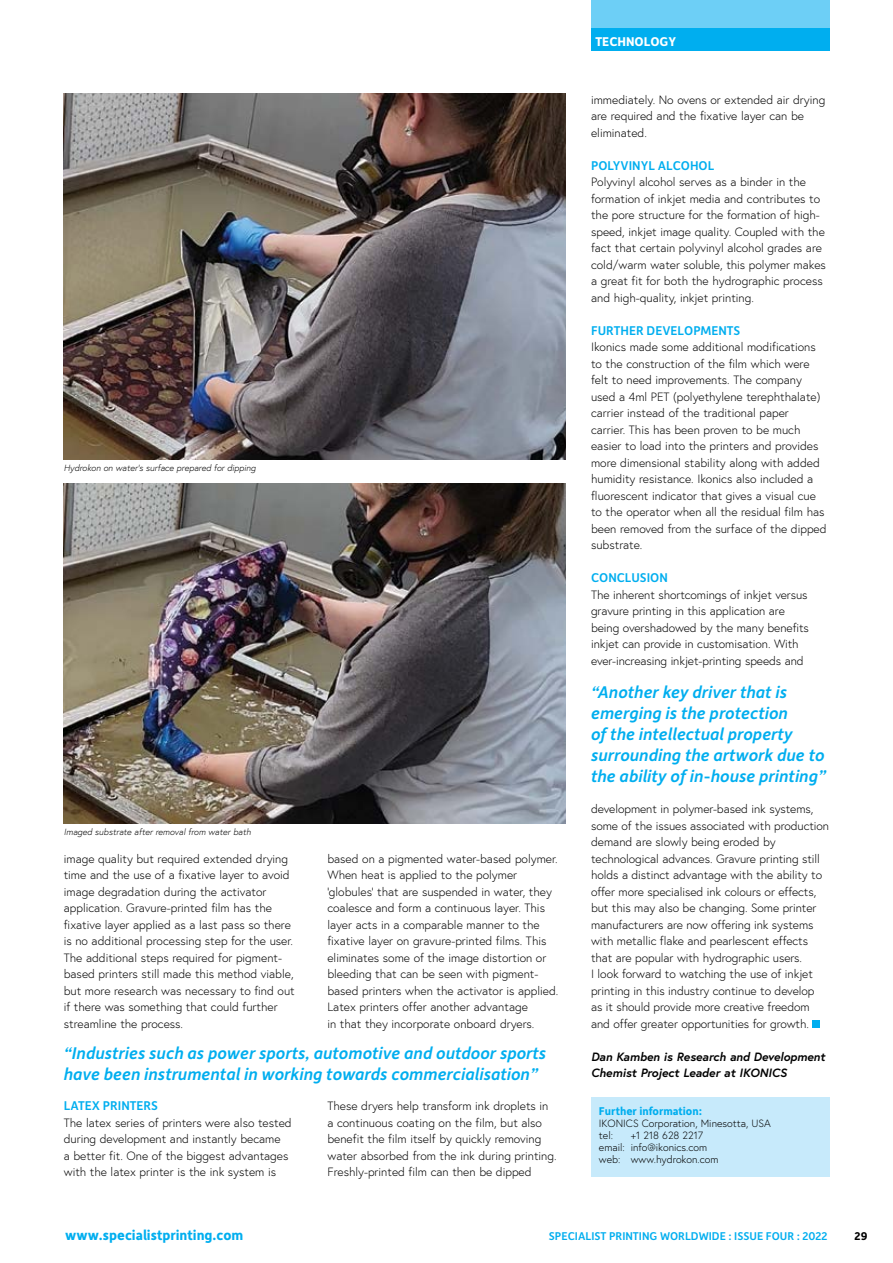
<style>
.page{position:relative;width:893px;height:1263px;background:#fff}
.page>*{position:absolute;margin:0;border:0;box-sizing:border-box;transform-origin:0 0}
.t1{font:italic 500 18px/21px "Depot New";color:#00aeef}
.t2{font:700 15px "Depot New";color:#00aeef}
.t3{font:500 13.5px "Depot New";color:#00aeef}
.t4{font:700 13.5px "Depot New";color:#fff}
.t5{font:300 12px/16.5px "Europa";color:#000}
.t6{font:italic 700 12px/16.5px "Europa";color:#000}
.t7{font:500 12px "Depot New";color:#00aeef}
.t8{font:700 12px "Depot New";color:#00aeef}
.t9{font:700 12px "Depot New";color:#000}
.t10{font:300 10.5px/12px "Europa";color:#000}
.t11{font:italic 300 9px "Europa";color:#000}
</style>
<div class="page">
<div style="left:591px;top:0;width:238px;height:51px;background:#6dcff6"></div>
<div style="left:591px;top:28px;width:238px;height:23px;background:#00aeef"></div>
<div style="left:591px;top:1097px;width:238px;height:79px;background:#c7eafb"></div>
<img style="left:64px;top:94px;width:502px;height:365px">
<img style="left:64px;top:484px;width:502px;height:339px">
<div style="left:812px;top:1020px;width:8px;height:8px;background:#00aeef"></div>
<p class="t11" style="left:64px;top:462px;width:194px">Hydrokon on water’s surface prepared for dipping</p>
<p class="t11" style="left:64px;top:826px;width:189px">Imaged substrate after removal from water bath</p>
<p class="t5" style="left:64px;top:850px;width:232px">image quality but required extended drying time and the use of a fixative layer to avoid image degradation during the activator application. Gravure-printed film has the fixative layer applied as a last pass so there is no additional processing step for the user.<br>The additional steps required for pigment&shy;based printers still made this method viable, but more research was necessary to find out if there was something that could further streamline the process.</p>
<p class="t5" style="left:327px;top:850px;width:233px">based on a pigmented water-based polymer.<br>When heat is applied to the polymer ‘globules’ that are suspended in water, they coalesce and form a continuous layer. This layer acts in a comparable manner to the fixative layer on gravure-printed films. This eliminates some of the image distortion or bleeding that can be seen with pigment&shy;based printers when the activator is applied.<br>Latex printers offer another advantage<br>in that they incorporate onboard dryers.</p>
<h1 class="t1" style="left:64px;top:1041px;width:484px">“Industries such as power sports, automotive and outdoor sports have been instrumental in working towards commercialisation”</h1>
<p class="t3" style="left:64px;top:1097px;width:96px">LATEX PRINTERS</p>
<p class="t5" style="left:64px;top:1114px;width:229px">The latex series of printers were also tested during development and instantly became<br>a better fit. One of the biggest advantages with the latex printer is the ink system is</p>
<p class="t5" style="left:327px;top:1097px;width:231px">These dryers help transform ink droplets in a continuous coating on the film, but also benefit the film itself by quickly removing water absorbed from the ink during printing.<br>Freshly-printed film can then be dipped</p>
<p class="t4" style="left:595px;top:32px;width:82px">TECHNOLOGY</p>
<p class="t5" style="left:591px;top:91px;width:236px">immediately. No ovens or extended air drying are required and the fixative layer can be eliminated.</p>
<p class="t3" style="left:591px;top:156px;width:125px">POLYVINYL ALCOHOL</p>
<p class="t5" style="left:591px;top:173px;width:236px">Polyvinyl alcohol serves as a binder in the formation of inkjet media and contributes to the pore structure for the formation of high&shy;speed, inkjet image quality. Coupled with the fact that certain polyvinyl alcohol grades are cold/warm water soluble, this polymer makes a great fit for both the hydrographic process and high-quality, inkjet printing.</p>
<p class="t3" style="left:591px;top:321px;width:151px">FURTHER DEVELOPMENTS</p>
<p class="t5" style="left:591px;top:338px;width:237px">Ikonics made some additional modifications to the construction of the film which were felt to need improvements. The company used a 4ml PET (polyethylene terephthalate) carrier instead of the traditional paper<br>carrier. This has been proven to be much easier to load into the printers and provides more dimensional stability along with added humidity resistance. Ikonics also included a fluorescent indicator that gives a visual cue to the operator when all the residual film has been removed from the surface of the dipped substrate.</p>
<p class="t3" style="left:591px;top:569px;width:78px">CONCLUSION</p>
<p class="t5" style="left:591px;top:586px;width:219px">The inherent shortcomings of inkjet versus gravure printing in this application are being overshadowed by the many benefits inkjet can provide in customisation. With ever-increasing inkjet-printing speeds and</p>
<h1 class="t1" style="left:591px;top:681px;width:237px">“Another key driver that is emerging is the protection<br>of the intellectual property surrounding the artwork due to the ability of in-house printing”</h1>
<p class="t5" style="left:591px;top:800px;width:240px">development in polymer-based ink systems, some of the issues associated with production demand are slowly being eroded by technological advances. Gravure printing still holds a distinct advantage with the ability to offer more specialised ink colours or effects, but this may also be changing. Some printer manufacturers are now offering ink systems with metallic flake and pearlescent effects that are popular with hydrographic users.<br>I look forward to watching the use of inkjet printing in this industry continue to develop<br>as it should provide more creative freedom and offer greater opportunities for growth.</p>
<p class="t6" style="left:591px;top:1048px;width:235px">Dan Kamben is Research and Development<br>Chemist Project Leader at IKONICS</p>
<p class="t8" style="left:599px;top:1103px;width:105px">Further information:</p>
<p class="t10" style="left:599px;top:1117px;width:173px">IKONICS Corporation, Minesotta, USA tel:</p>
<p class="t10" style="left:599px;top:1129px;width:121px;text-indent:32px">+1 218 628 2217 email: info@ikonics.com web: www.hydrokon.com</p>
<p class="t2" style="left:65px;top:1225px;width:180px">www.specialistprinting.com</p>
<p class="t7" style="left:549px;top:1228px;width:280px">SPECIALIST PRINTING WORLDWIDE : ISSUE FOUR : 2022</p>
<p class="t9" style="left:855px;top:1228px;width:14px">29</p>
</div>
